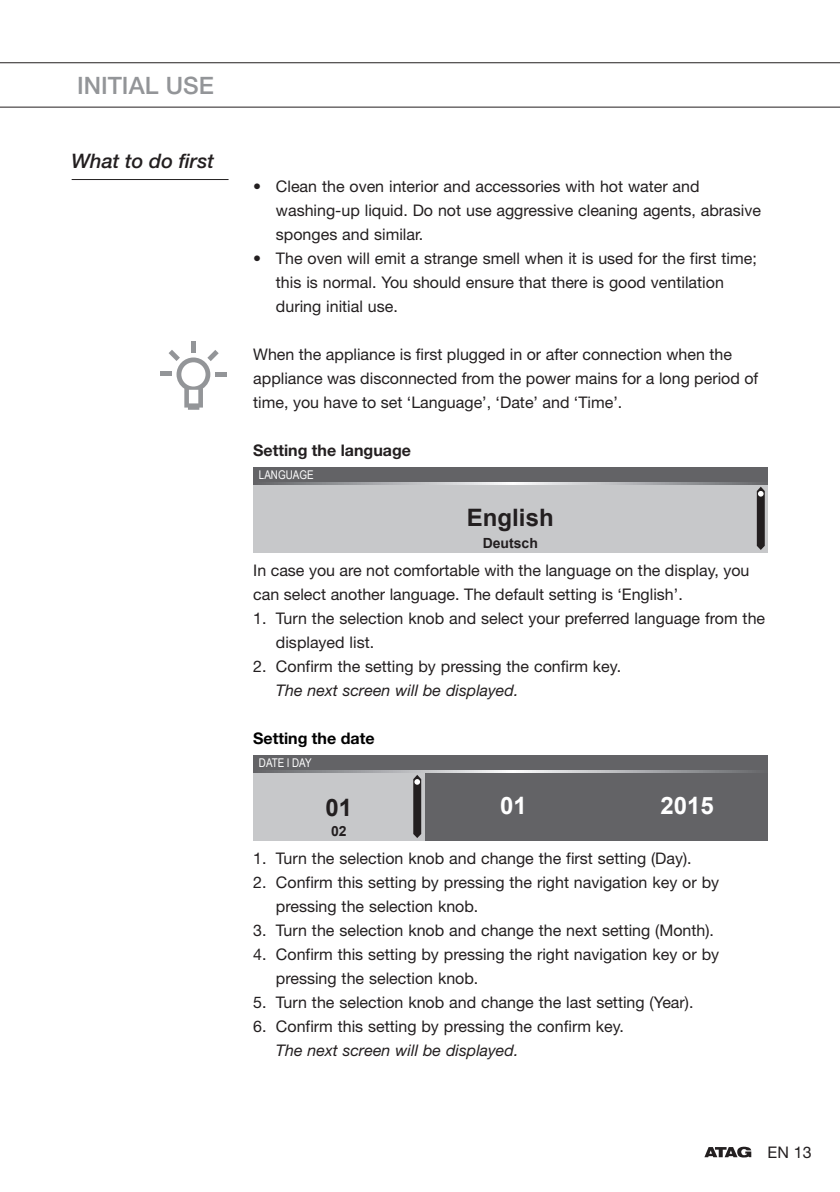
<style>
.page{position:relative;width:840px;height:1192px;background:#fff}
.page>*{position:absolute;margin:0;border:0;box-sizing:border-box;transform-origin:0 0}
.t1{font:500 24px "Helvetica Neue";color:#939598}
.t2{font:700 24px "Arial";color:#231f20}
.t3{font:700 24px "Arial";color:#fff}
.t4{font:italic 500 20px "Helvetica Neue";color:#231f20}
.t5{font:16px/24px "Helvetica Neue";color:#231f20}
.t6{font:italic 16px "Helvetica Neue";color:#231f20}
.t7{font:700 16px "Helvetica Neue";color:#231f20}
.t8{font:700 16px "Helvetica Neue";color:#000}
.t9{font:700 14px "Arial";color:#231f20}
.t10{font:12px "Arial Narrow";color:#fff}
</style>
<div class="page">
<hr style="left:0;top:62px;width:839px;height:1px;background:#231f20">
<hr style="left:0;top:107px;width:839px;height:1px;background:#231f20">
<svg style="left:704px;top:1146px;width:47px;height:11px"></svg>
<hr style="left:72px;top:179px;width:156px;height:1px;background:#231f20">
<div style="left:253px;top:467px;width:514px;height:85px;background:#c7c8ca"></div>
<div style="left:253px;top:467px;width:514px;height:15px;background:#636366"></div>
<svg style="left:253px;top:482px;width:514px;height:2px"></svg>
<svg style="left:756px;top:486px;width:8px;height:64px"></svg>
<div style="left:253px;top:755px;width:514px;height:85px;background:#636366"></div>
<div style="left:253px;top:755px;width:171px;height:85px;background:#c7c8ca"></div>
<div style="left:253px;top:755px;width:514px;height:15px;background:#636366"></div>
<svg style="left:253px;top:770px;width:501px;height:2px"></svg>
<svg style="left:413px;top:775px;width:8px;height:63px"></svg>
<div style="left:191px;top:341px;width:5px;height:11px;background:#939598"></div>
<div style="left:160px;top:371px;width:11px;height:5px;background:#939598"></div>
<div style="left:215px;top:372px;width:11px;height:5px;background:#939598"></div>
<svg style="left:168px;top:350px;width:50px;height:59px"></svg>
<h1 class="t1" style="left:77px;top:71px;width:138px">INITIAL USE</h1>
<p class="t4" style="left:72px;top:149px;width:144px">What to do first</p>
<p class="t5" style="left:276px;top:174px;width:486px;text-indent:-23px">• Clean the oven interior and accessories with hot water and washing-up liquid. Do not use aggressive cleaning agents, abrasive sponges and similar.</p>
<p class="t5" style="left:276px;top:246px;width:482px;text-indent:-23px">• The oven will emit a strange smell when it is used for the first time; this is normal. You should ensure that there is good ventilation during initial use.</p>
<p class="t5" style="left:253px;top:342px;width:506px">When the appliance is first plugged in or after connection when the appliance was disconnected from the power mains for a long period of time, you have to set ‘Language’, ‘Date’ and ‘Time’.</p>
<p class="t7" style="left:253px;top:440px;width:159px">Setting the language</p>
<p class="t10" style="left:259px;top:466px;width:56px">LANGUAGE</p>
<h1 class="t2" style="left:466px;top:501px;width:88px">English</h1>
<p class="t9" style="left:482px;top:533px;width:57px">Deutsch</p>
<p class="t5" style="left:253px;top:558px;width:497px">In case you are not comfortable with the language on the display, you can select another language. The default setting is ‘English’.</p>
<p class="t5" style="left:276px;top:606px;width:490px;text-indent:-23px">1. Turn the selection knob and select your preferred language from the displayed list.</p>
<p class="t5" style="left:253px;top:654px;width:369px">2. Confirm the setting by pressing the confirm key.</p>
<p class="t6" style="left:276px;top:681px;width:244px">The next screen will be displayed.</p>
<p class="t8" style="left:253px;top:728px;width:123px">Setting the date</p>
<p class="t10" style="left:259px;top:754px;width:54px">DATE l DAY</p>
<h1 class="t2" style="left:325px;top:791px;width:28px">01</h1>
<h1 class="t3" style="left:500px;top:789px;width:28px">01</h1>
<h1 class="t3" style="left:660px;top:789px;width:55px">2015</h1>
<p class="t9" style="left:331px;top:821px;width:17px">02</p>
<p class="t5" style="left:253px;top:846px;width:440px">1. Turn the selection knob and change the first setting (Day).</p>
<p class="t5" style="left:276px;top:870px;width:444px;text-indent:-23px">2. Confirm this setting by pressing the right navigation key or by pressing the selection knob.</p>
<p class="t5" style="left:253px;top:918px;width:462px">3. Turn the selection knob and change the next setting (Month).</p>
<p class="t5" style="left:276px;top:942px;width:444px;text-indent:-23px">4. Confirm this setting by pressing the right navigation key or by pressing the selection knob.</p>
<p class="t5" style="left:253px;top:990px;width:441px">5. Turn the selection knob and change the last setting (Year).</p>
<p class="t5" style="left:253px;top:1014px;width:372px">6. Confirm this setting by pressing the confirm key.</p>
<p class="t6" style="left:276px;top:1041px;width:244px">The next screen will be displayed.</p>
<p class="t5" style="left:767px;top:1140px;width:46px">EN 13</p>
</div>
